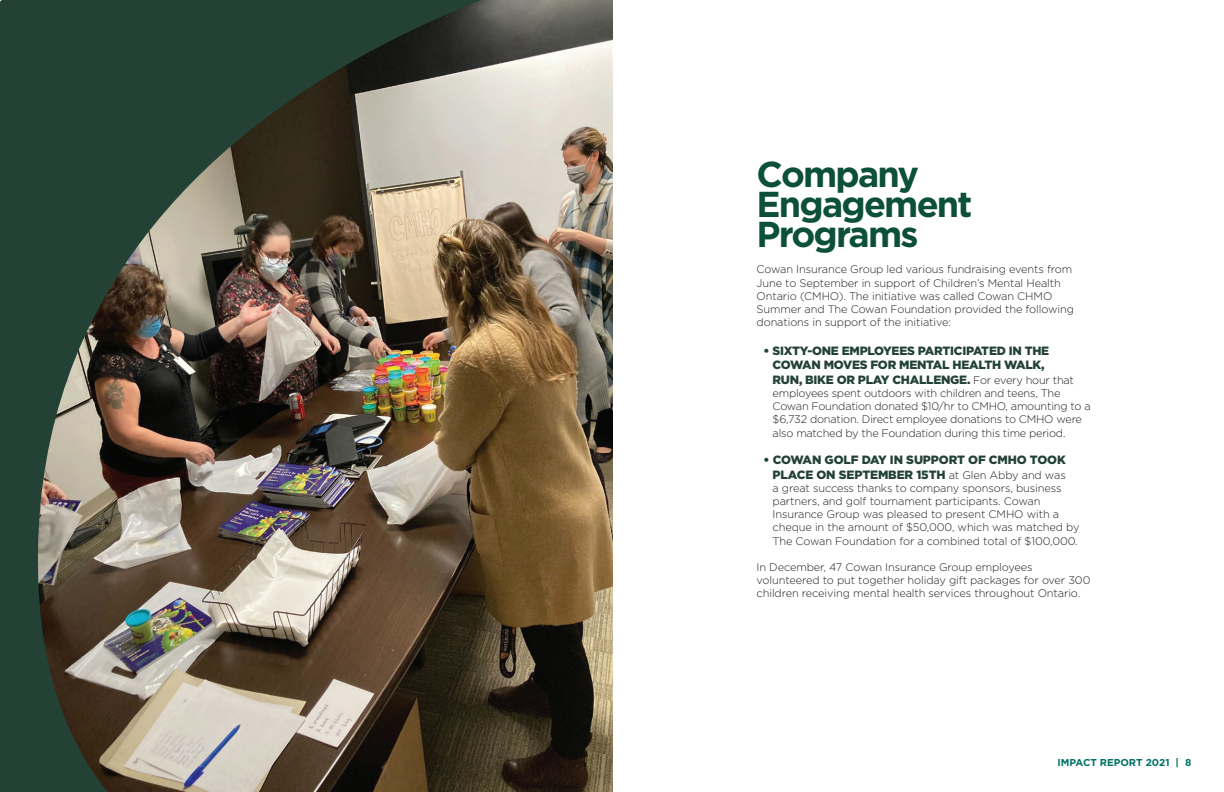
<style>
.page{position:relative;width:1224px;height:792px;background:#fff}
.page>*{position:absolute;margin:0;border:0;box-sizing:border-box;transform-origin:0 0}
.t1{font:700 36px/30px "Gotham HTF";letter-spacing:-.05em;color:#0c5039}
.t2{font:900 12px/14.4px "Gotham HTF";letter-spacing:-.02em;color:#234235}
.t3{font:300 11px/13.2px "Gotham HTF";letter-spacing:-.01em;color:#231f20}
.t4{font:700 10px "Gotham HTF";color:#017267}
.s1{font-weight:300;font-size:11px;color:#231f20}
</style>
<div class="page">
<img style="left:0;top:0;width:613px;height:792px">
<h1 class="t1" style="left:757px;top:158px;width:217px">Company<br>Engagement<br>Programs</h1>
<p class="t3" style="left:757px;top:263px;width:319px">Cowan Insurance Group led various fundraising events from June to September in support of Children’s Mental Health Ontario (CMHO). The initiative was called Cowan CHMO Summer and The Cowan Foundation provided the following donations in support of the initiative:</p>
<p class="t2" style="left:773px;top:343px;width:303px;text-indent:-9px">• SIXTY-ONE EMPLOYEES PARTICIPATED IN THE<br>COWAN MOVES FOR MENTAL HEALTH WALK,<br>RUN, BIKE OR PLAY CHALLENGE. <span class="s1">For every hour that</span></p>
<p class="t3" style="left:773px;top:386px;width:320px">employees spent outdoors with children and teens, The Cowan Foundation donated $10/hr to CMHO, amounting to a $6,732 donation. Direct employee donations to CMHO were also matched by the Foundation during this time period.</p>
<p class="t2" style="left:764px;top:452px;width:304px;text-align:right">• COWAN GOLF DAY IN SUPPORT OF CMHO TOOK<br>PLACE ON SEPTEMBER 15TH <span class="s1">at Glen Abby and was</span></p>
<p class="t3" style="left:773px;top:481px;width:308px">a great success thanks to company sponsors, business partners, and golf tournament participants. Cowan Insurance Group was pleased to present CMHO with a cheque in the amount of $50,000, which was matched by The Cowan Foundation for a combined total of $100,000.</p>
<p class="t3" style="left:757px;top:560px;width:335px">In December, 47 Cowan Insurance Group employees volunteered to put together holiday gift packages for over 300 children receiving mental health services throughout Ontario.</p>
<p class="t4" style="left:1058px;top:757px;width:135px">IMPACT REPORT 2021 | 8</p>
</div>
